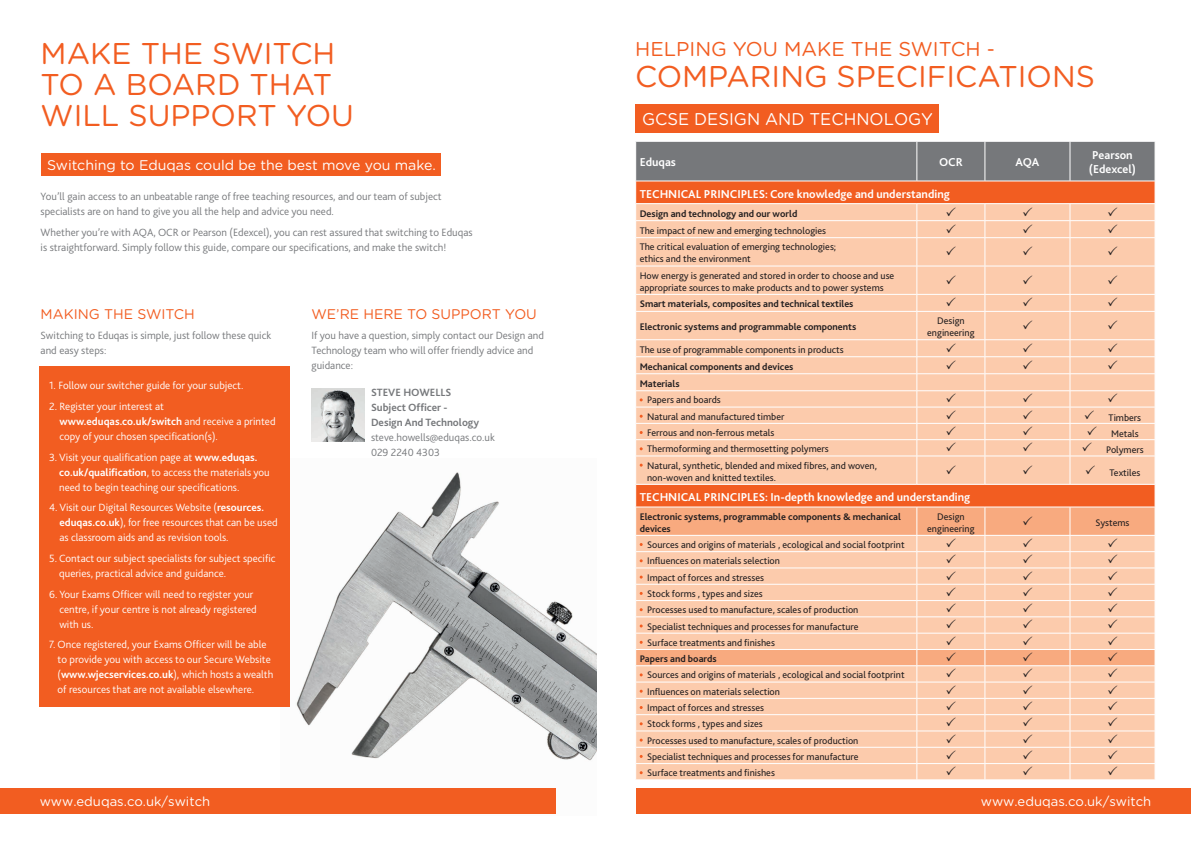
<style>
.page{position:relative;width:1191px;height:842px;background:#fff}
.page>*{position:absolute;margin:0;border:0;box-sizing:border-box;transform-origin:0 0}
.t1{font:30px/31px "Gotham Rounded";color:#f25d21}
.t2{font:20px "Gotham Rounded";color:#f25d21}
.t3{font:17px "Gotham Rounded";color:#fff}
.t4{font:14px "Gotham Rounded";color:#fff}
.t5{font:14px "Gotham Rounded";color:#f25d21}
.t6{font:13.1px "Gotham Rounded";color:#fff}
.t7{font:700 12px/14.4px "Bliss 2";color:#fff}
.t8{font:300 11px/15px "Bliss 2";color:#fff}
.t9{font:300 11px/15px "Bliss 2";color:#76787b}
.t10{font:700 11px/15px "Bliss 2";color:#76787b}
.t11{font:10px/12px "Bliss 2";color:#231f20}
.t12{font:700 10px/12px "Bliss 2";color:#231f20}
.s1{font-weight:700}
</style>
<div class="page">
<img style="left:296px;top:472px;width:300px;height:289px">
<div style="left:40px;top:366px;width:250px;height:341px;background:#f25d21"></div>
<div style="left:41px;top:153px;width:399px;height:23px;background:#f25d21"></div>
<div style="left:0;top:788px;width:556px;height:26px;background:#f25d21"></div>
<img style="left:311px;top:389px;width:54px;height:52px">
<div style="left:635px;top:104px;width:303px;height:29px;background:#f25d21"></div>
<div style="left:636px;top:788px;width:555px;height:26px;background:#f25d21"></div>
<svg style="left:635px;top:141px;width:520px;height:639px;background:#f3bfa1"></svg>
<p class="t1" style="left:41px;top:36px;width:315px">MAKE THE SWITCH<br>TO A BOARD THAT<br>WILL SUPPORT YOU</p>
<p class="t4" style="left:47px;top:155px;width:390px">Switching to Eduqas could be the best move you make.</p>
<p class="t9" style="left:41px;top:188px;width:402px">You’ll gain access to an unbeatable range of free teaching resources, and our team of subject specialists are on hand to give you all the help and advice you need.</p>
<p class="t9" style="left:41px;top:224px;width:433px">Whether you’re with AQA, OCR or Pearson (Edexcel), you can rest assured that switching to Eduqas is straightforward. Simply follow this guide, compare our specifications, and make the switch!</p>
<p class="t5" style="left:41px;top:304px;width:156px">MAKING THE SWITCH</p>
<p class="t9" style="left:41px;top:328px;width:232px">Switching to Eduqas is simple, just follow these quick and easy steps:</p>
<p class="t8" style="left:49px;top:378px;width:196px">1. Follow our switcher guide for your subject.</p>
<p class="t8" style="left:60px;top:399px;width:217px;text-indent:-10px">2. Register your interest at <span class="s1">www.eduqas.co.uk/switch</span> and receive a printed copy of your chosen specification(s).</p>
<p class="t8" style="left:59px;top:449px;width:212px;text-indent:-10px">3. Visit your qualification page at <span class="s1">www.eduqas. co.uk/qualification</span>, to access the materials you need to begin teaching our specifications.</p>
<p class="t8" style="left:59px;top:500px;width:220px;text-indent:-10px">4. Visit our Digital Resources Website (<span class="s1">resources. eduqas.co.uk</span>), for free resources that can be used as classroom aids and as revision tools.</p>
<p class="t8" style="left:59px;top:551px;width:218px;text-indent:-10px">5. Contact our subject specialists for subject specific queries, practical advice and guidance.</p>
<p class="t8" style="left:59px;top:586px;width:199px;text-indent:-10px">6. Your Exams Officer will need to register your centre, if your centre is not already registered with us.</p>
<p class="t8" style="left:58px;top:637px;width:217px;text-indent:-8px">7. Once registered, your Exams Officer will be able to provide you with access to our Secure Website (<span class="s1">www.wjecservices.co.uk</span>), which hosts a wealth of resources that are not available elsewhere.</p>
<p class="t5" style="left:311px;top:304px;width:227px">WE’RE HERE TO SUPPORT YOU</p>
<p class="t9" style="left:311px;top:328px;width:234px">If you have a question, simply contact our Design and<br>Technology team who will offer friendly advice and guidance:</p>
<p class="t10" style="left:371px;top:384px;width:82px">STEVE HOWELLS</p>
<p class="t10" style="left:371px;top:399px;width:110px">Subject Officer -<br>Design And Technology</p>
<p class="t9" style="left:371px;top:429px;width:125px">steve.howells@eduqas.co.uk<br>029 2240 4303</p>
<p class="t6" style="left:40px;top:792px;width:172px">www.eduqas.co.uk/switch</p>
<p class="t2" style="left:635px;top:35px;width:361px">HELPING YOU MAKE THE SWITCH -</p>
<p class="t1" style="left:635px;top:59px;width:461px">COMPARING SPECIFICATIONS</p>
<p class="t3" style="left:642px;top:107px;width:292px">GCSE DESIGN AND TECHNOLOGY</p>
<p class="t7" style="left:639px;top:155px;width:38px">Eduqas</p>
<p class="t7" style="left:939px;top:155px;width:25px">OCR</p>
<p class="t7" style="left:1015px;top:155px;width:25px">AQA</p>
<p class="t7" style="left:1089px;top:147px;width:49px">Pearson (Edexcel)</p>
<p class="t7" style="left:639px;top:186px;width:312px">TECHNICAL PRINCIPLES: Core knowledge and understanding</p>
<p class="t12" style="left:639px;top:207px;width:159px">Design and technology and our world</p>
<p class="t11" style="left:639px;top:224px;width:188px">The impact of new and emerging technologies</p>
<p class="t11" style="left:639px;top:241px;width:198px">The critical evaluation of emerging technologies; ethics and the environment</p>
<p class="t11" style="left:639px;top:269px;width:256px">How energy is generated and stored in order to choose and use appropriate sources to make products and to power systems</p>
<p class="t12" style="left:639px;top:298px;width:215px">Smart materials, composites and technical textiles</p>
<p class="t12" style="left:639px;top:320px;width:218px">Electronic systems and programmable components</p>
<p class="t11" style="left:927px;top:314px;width:49px;text-align:center">Design engineering</p>
<p class="t11" style="left:639px;top:343px;width:205px">The use of programmable components in products</p>
<p class="t12" style="left:639px;top:360px;width:155px">Mechanical components and devices</p>
<p class="t12" style="left:639px;top:377px;width:41px">Materials</p>
<p class="t11" style="left:647px;top:394px;width:75px">Papers and boards</p>
<p class="t11" style="left:647px;top:410px;width:139px">Natural and manufactured timber</p>
<p class="t11" style="left:1108px;top:411px;width:34px">Timbers</p>
<p class="t11" style="left:647px;top:426px;width:129px">Ferrous and non-ferrous metals</p>
<p class="t11" style="left:1111px;top:427px;width:29px">Metals</p>
<p class="t11" style="left:647px;top:443px;width:183px">Thermoforming and thermosetting polymers</p>
<p class="t11" style="left:1106px;top:444px;width:39px">Polymers</p>
<p class="t11" style="left:647px;top:459px;width:231px">Natural, synthetic, blended and mixed fibres, and woven, non-woven and knitted textiles.</p>
<p class="t11" style="left:1109px;top:466px;width:33px">Textiles</p>
<p class="t7" style="left:639px;top:490px;width:332px">TECHNICAL PRINCIPLES: In-depth knowledge and understanding</p>
<p class="t12" style="left:639px;top:510px;width:263px">Electronic systems, programmable components &amp; mechanical devices</p>
<p class="t11" style="left:927px;top:510px;width:49px;text-align:center">Design engineering</p>
<p class="t11" style="left:1095px;top:516px;width:35px">Systems</p>
<p class="t11" style="left:647px;top:538px;width:259px">Sources and origins of materials , ecological and social footprint</p>
<p class="t11" style="left:647px;top:555px;width:134px">Influences on materials selection</p>
<p class="t11" style="left:647px;top:571px;width:118px">Impact of forces and stresses</p>
<p class="t11" style="left:647px;top:587px;width:117px">Stock forms , types and sizes</p>
<p class="t11" style="left:647px;top:604px;width:213px">Processes used to manufacture, scales of production</p>
<p class="t11" style="left:647px;top:620px;width:213px">Specialist techniques and processes for manufacture</p>
<p class="t11" style="left:647px;top:636px;width:129px">Surface treatments and finishes</p>
<p class="t12" style="left:639px;top:652px;width:78px">Papers and boards</p>
<p class="t11" style="left:647px;top:669px;width:259px">Sources and origins of materials , ecological and social footprint</p>
<p class="t11" style="left:647px;top:685px;width:134px">Influences on materials selection</p>
<p class="t11" style="left:647px;top:701px;width:118px">Impact of forces and stresses</p>
<p class="t11" style="left:647px;top:718px;width:117px">Stock forms , types and sizes</p>
<p class="t11" style="left:647px;top:734px;width:213px">Processes used to manufacture, scales of production</p>
<p class="t11" style="left:647px;top:750px;width:213px">Specialist techniques and processes for manufacture</p>
<p class="t11" style="left:647px;top:767px;width:129px">Surface treatments and finishes</p>
<p class="t6" style="left:980px;top:792px;width:172px">www.eduqas.co.uk/switch</p>
</div>
